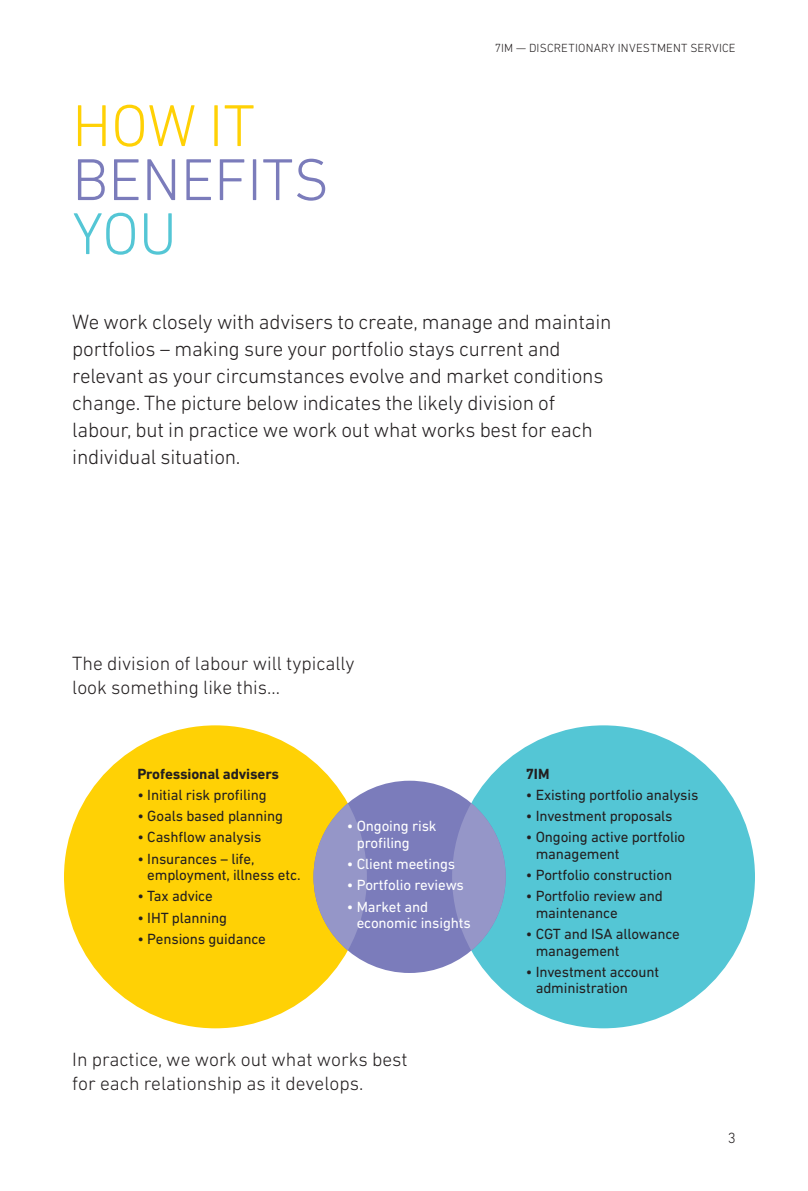
<style>
.page{position:relative;width:808px;height:1191px;background:#fff}
.page>*{position:absolute;margin:0;border:0;box-sizing:border-box;transform-origin:0 0}
.t1{font:300 60px/54px "DIN Next LT Pro";color:#7b7cbb}
.Small_Text_White{font:300 21px/27px "DIN Next LT Pro";letter-spacing:-.01em;color:#231f20}
.t2{font:300 19.5px/24px "DIN Next LT Pro";color:#231f20}
.Main_text{font:15px/16.5px "DIN Next LT Pro";letter-spacing:-.01em;color:#231f20}
.Main_text-2{font:15px/16.5px "DIN Next LT Pro";letter-spacing:-.01em;color:#fff}
.Main_text-3{font:700 15px "DIN Next LT Pro";letter-spacing:-.01em;color:#231f20}
.t3{font:300 15px "DIN Next LT Pro";color:#231f20}
.t4{font:300 12px "DIN Next LT Pro";letter-spacing:.015em;color:#231f20}
.s1{color:#ffd105}
.s2{color:#54c6d5}
</style>
<div class="page">
<div style="left:64px;top:725px;width:303px;height:303px;background:#ffd105;border-radius:50%"></div>
<div style="left:452px;top:725px;width:303px;height:303px;background:#54c6d5;border-radius:50%"></div>
<div style="left:313px;top:780px;width:193px;height:193px;background:#7b7cbb;border-radius:50%"></div>
<svg style="left:313px;top:803px;width:54px;height:147px"></svg>
<svg style="left:452px;top:803px;width:54px;height:147px"></svg>
<p class="t1" style="left:72px;top:98px;width:258px"><span class="s1">HOW IT<br></span>BENEFITS<br><span class="s2">YOU</span></p>
<p class="t4" style="left:495px;top:41px;width:242px">7IM — DISCRETIONARY INVESTMENT SERVICE</p>
<p class="Small_Text_White" style="left:72px;top:308px;width:541px">We work closely with advisers to create, manage and maintain portfolios – making sure your portfolio stays current and relevant as your circumstances evolve and market conditions change. The picture below indicates the likely division of labour, but in practice we work out what works best for each individual situation.</p>
<p class="t2" style="left:72px;top:651px;width:284px">The division of labour will typically look something like this...</p>
<p class="Main_text-3" style="left:137px;top:765px;width:143px">Professional advisers</p>
<p class="Main_text" style="left:137px;top:786px;width:131px">• Initial risk profiling</p>
<p class="Main_text" style="left:137px;top:807px;width:147px">• Goals based planning</p>
<p class="Main_text" style="left:137px;top:829px;width:126px">• Cashflow analysis</p>
<p class="Main_text" style="left:147px;top:850px;width:155px;text-indent:-10px">• Insurances – life, employment, illness etc.</p>
<p class="Main_text" style="left:137px;top:888px;width:77px">• Tax advice</p>
<p class="Main_text" style="left:137px;top:909px;width:91px">• IHT planning</p>
<p class="Main_text" style="left:137px;top:930px;width:130px">• Pensions guidance</p>
<p class="Main_text-2" style="left:357px;top:817px;width:81px;text-indent:-10px">• Ongoing risk profiling</p>
<p class="Main_text-2" style="left:347px;top:855px;width:110px">• Client meetings</p>
<p class="Main_text-2" style="left:347px;top:876px;width:119px">• Portfolio reviews</p>
<p class="Main_text-2" style="left:357px;top:898px;width:116px;text-indent:-10px">• Market and economic insights</p>
<p class="t2" style="left:72px;top:1046px;width:337px">In practice, we work out what works best for each relationship as it develops.</p>
<p class="Main_text-3" style="left:526px;top:765px;width:25px">7IM</p>
<p class="Main_text" style="left:526px;top:786px;width:174px">• Existing portfolio analysis</p>
<p class="Main_text" style="left:526px;top:807px;width:148px">• Investment proposals</p>
<p class="Main_text" style="left:536px;top:829px;width:151px;text-indent:-10px">• Ongoing active portfolio management</p>
<p class="Main_text" style="left:526px;top:866px;width:148px">• Portfolio construction</p>
<p class="Main_text" style="left:536px;top:888px;width:129px;text-indent:-10px">• Portfolio review and maintenance</p>
<p class="Main_text" style="left:536px;top:925px;width:146px;text-indent:-10px">• CGT and ISA allowance management</p>
<p class="Main_text" style="left:536px;top:963px;width:125px;text-indent:-10px">• Investment account administration</p>
<p class="t3" style="left:728px;top:1129px;width:9px">3</p>
</div>
